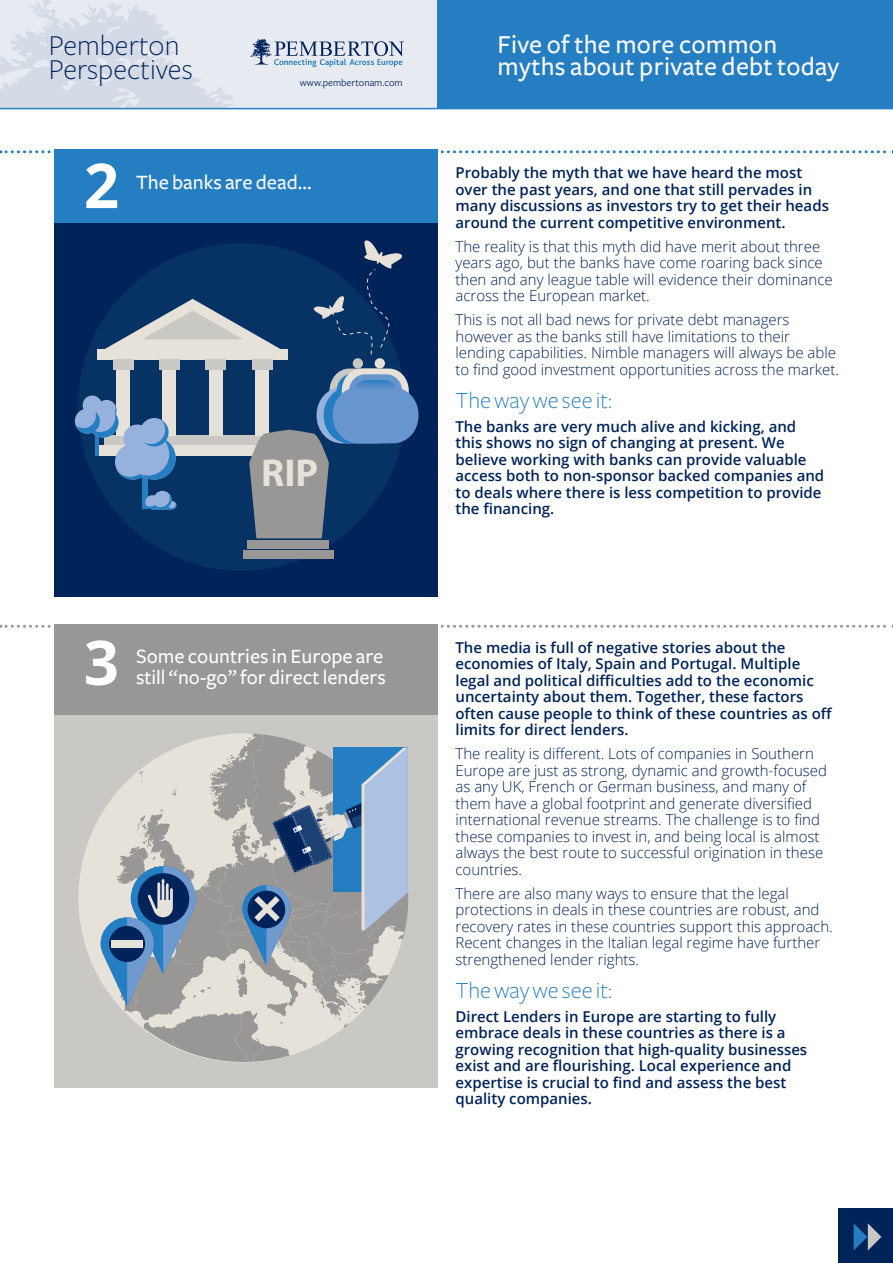
<style>
.page{position:relative;width:893px;height:1263px;background:#fff}
.page>*{position:absolute;margin:0;border:0;box-sizing:border-box;transform-origin:0 0}
.t1{font:700 61.8px "Open Sans";color:#fff}
.t2{font:700 61.5px "Open Sans";color:#fff}
.t3{font:700 39px "Myriad Pro";color:#e6e2d9}
.t4{font:300 30px "Freight Sans";color:#002359}
.t5{font:500 26.85px "Freight Sans";letter-spacing:.01em;color:#fff}
.t6{font:300 24px "Freight Sans";color:#267ec2}
.t7{font:500 21.15px "Freight Sans";color:#fff}
.t8{font:500 21px "Freight Sans";color:#fff}
.t9{font:300 15px/16.5px "Open Sans";color:#002359}
.t10{font:600 15px/16.5px "Open Sans";color:#002359}
.t11{font:10.5px "Freight Sans";color:#002359}
</style>
<div class="page">
<div style="left:0;top:0;width:454px;height:108px;background:#e8eaf2"></div>
<div style="left:54px;top:189px;width:384px;height:408px;background:#002359"></div>
<div style="left:78px;top:243px;width:327px;height:328px;background:#073264;border-radius:50%"></div>
<div style="left:104px;top:435px;width:177px;height:11px;background:#cac8c4"></div>
<div style="left:98px;top:446px;width:190px;height:10px;background:#e6e2d9"></div>
<div style="left:98px;top:349px;width:190px;height:11px;background:#e6e2d9"></div>
<div style="left:116px;top:360px;width:14px;height:75px;background:#e6e2d9"></div>
<div style="left:113px;top:360px;width:20px;height:10px;background:#cac8c4"></div>
<div style="left:163px;top:360px;width:13px;height:75px;background:#e6e2d9"></div>
<div style="left:159px;top:360px;width:21px;height:10px;background:#cac8c4"></div>
<div style="left:209px;top:360px;width:14px;height:75px;background:#e6e2d9"></div>
<div style="left:206px;top:360px;width:20px;height:10px;background:#cac8c4"></div>
<div style="left:255px;top:360px;width:14px;height:75px;background:#e6e2d9"></div>
<div style="left:252px;top:360px;width:20px;height:10px;background:#cac8c4"></div>
<svg style="left:105px;top:299px;width:176px;height:50px"></svg>
<div style="left:143px;top:475px;width:5px;height:34px;background:#267ec2"></div>
<svg style="left:153px;top:491px;width:19px;height:18px"></svg>
<svg style="left:146px;top:493px;width:30px;height:16px"></svg>
<svg style="left:249px;top:430px;width:80px;height:108px;background:#8b8e92"></svg>
<div style="left:248px;top:540px;width:81px;height:9px;background:#989796"></div>
<div style="left:243px;top:551px;width:91px;height:8px;background:#989796"></div>
<div style="left:83px;top:396px;width:19px;height:19px;background:#96b2dc;border-radius:50%"></div>
<div style="left:97px;top:400px;width:20px;height:20px;background:#96b2dc;border-radius:50%"></div>
<svg style="left:76px;top:404px;width:100px;height:76px"></svg>
<div style="left:317px;top:387px;width:85px;height:56px;background:#96b2dc;border-radius:26px"></div>
<div style="left:324px;top:387px;width:85px;height:56px;background:#267ec2;border-radius:26px"></div>
<div style="left:333px;top:387px;width:85px;height:56px;background:#6795ce;border-radius:26px"></div>
<svg style="left:329px;top:368px;width:80px;height:46px"></svg>
<div style="left:353px;top:358px;width:10px;height:10px;background:#cac8c4;border-radius:50%"></div>
<div style="left:375px;top:358px;width:10px;height:10px;background:#e6e2d9;border-radius:50%"></div>
<svg style="left:313px;top:240px;width:90px;height:119px"></svg>
<div style="left:54px;top:150px;width:384px;height:73px;background:#267ec2"></div>
<div style="left:54px;top:676px;width:383px;height:411px;background:#cac8c4"></div>
<svg style="left:96px;top:733px;width:312px;height:329px"></svg>
<div style="left:54px;top:624px;width:383px;height:91px;background:#989796"></div>
<svg style="left:0;top:0;width:404px;height:108px"></svg>
<svg style="left:0;top:150px;width:893px;height:3px"></svg>
<svg style="left:0;top:625px;width:893px;height:3px"></svg>
<div style="left:838px;top:1208px;width:55px;height:55px;background:#002359"></div>
<svg style="left:854px;top:1223px;width:27px;height:27px"></svg>
<div style="left:438px;top:0;width:455px;height:108px;background:#267ec2"></div>
<hr style="left:0;top:108px;width:893px;height:1px;background:#267ec2">
<p class="t4" style="left:49px;top:29px;width:132px">Pemberton</p>
<p class="t4" style="left:49px;top:53px;width:146px">Perspectives</p>
<p class="t11" style="left:300px;top:77px;width:104px">www.pembertonam.com</p>
<p class="t1" style="left:84px;top:142px;width:37px">2</p>
<p class="t7" style="left:136px;top:170px;width:177px">The banks are dead...</p>
<p class="t3" style="left:261px;top:448px;width:58px">RIP</p>
<p class="t2" style="left:84px;top:619px;width:37px">3</p>
<p class="t8" style="left:136px;top:645px;width:249px">Some countries in Europe are</p>
<p class="t8" style="left:136px;top:666px;width:252px">still “no-go” for direct lenders</p>
<p class="t5" style="left:497px;top:29px;width:281px">Five of the more common</p>
<p class="t5" style="left:497px;top:52px;width:343px">myths about private debt today</p>
<p class="t10" style="left:455px;top:164px;width:375px">Probably the myth that we have heard the most over the past years, and one that still pervades in many discussions as investors try to get their heads around the current competitive environment.</p>
<p class="t9" style="left:455px;top:238px;width:379px">The reality is that this myth did have merit about three years ago, but the banks have come roaring back since then and any league table will evidence their dominance across the European market.</p>
<p class="t9" style="left:455px;top:311px;width:385px">This is not all bad news for private debt managers however as the banks still have limitations to their lending capabilities. Nimble managers will always be able to find good investment opportunities across the market.</p>
<p class="t6" style="left:455px;top:387px;width:158px">The way we see it:</p>
<p class="t10" style="left:455px;top:418px;width:370px">The banks are very much alive and kicking, and this shows no sign of changing at present. We believe working with banks can provide valuable access both to non-sponsor backed companies and to deals where there is less competition to provide the financing.</p>
<p class="t10" style="left:455px;top:639px;width:378px">The media is full of negative stories about the economies of Italy, Spain and Portugal. Multiple legal and political difficulties add to the economic uncertainty about them. Together, these factors often cause people to think of these countries as off limits for direct lenders.</p>
<p class="t9" style="left:455px;top:745px;width:373px">The reality is different. Lots of companies in Southern Europe are just as strong, dynamic and growth-focused as any UK, French or German business, and many of them have a global footprint and generate diversified international revenue streams. The challenge is to find these companies to invest in, and being local is almost always the best route to successful origination in these countries.</p>
<p class="t9" style="left:455px;top:885px;width:379px">There are also many ways to ensure that the legal protections in deals in these countries are robust, and recovery rates in these countries support this approach.<br>Recent changes in the Italian legal regime have further strengthened lender rights.</p>
<p class="t6" style="left:455px;top:977px;width:158px">The way we see it:</p>
<p class="t10" style="left:455px;top:1008px;width:353px">Direct Lenders in Europe are starting to fully embrace deals in these countries as there is a growing recognition that high-quality businesses exist and are flourishing. Local experience and expertise is crucial to find and assess the best quality companies.</p>
</div>
